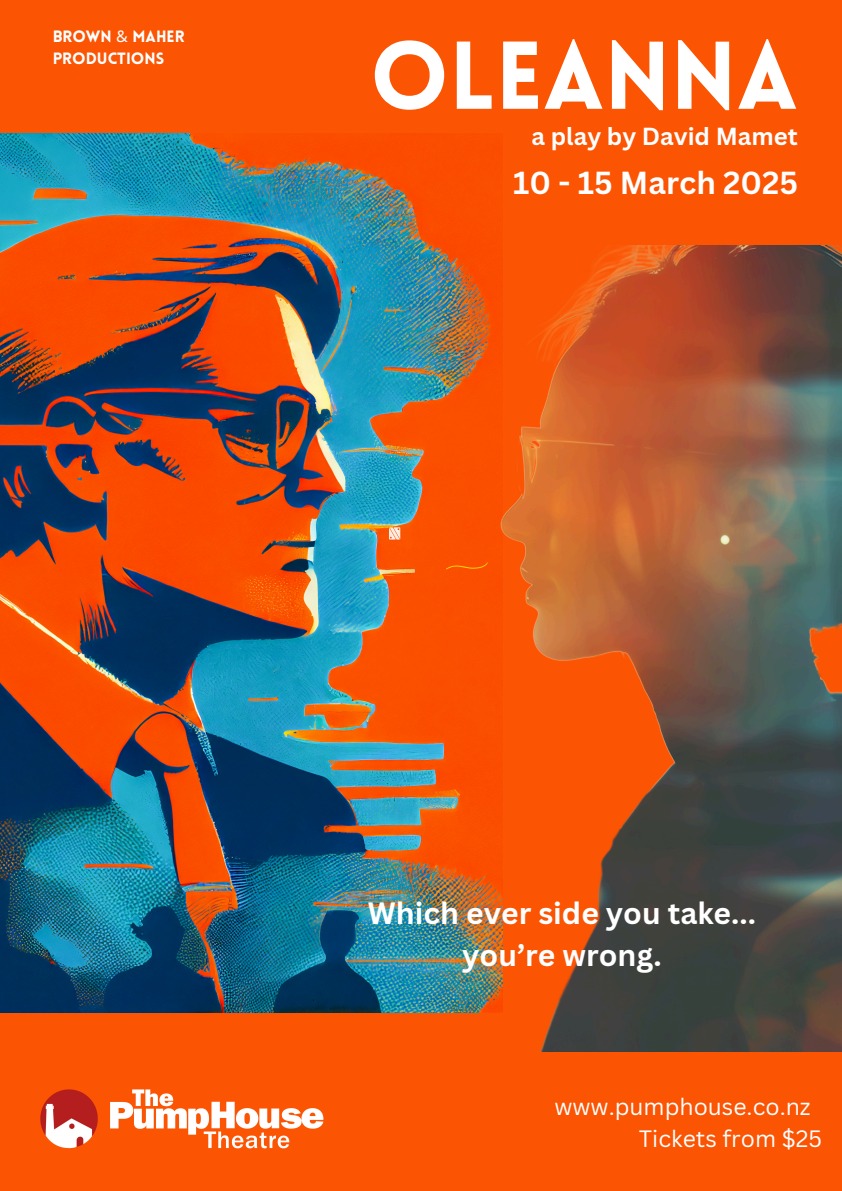
<style>
.page{position:relative;width:842px;height:1191px;background:#fff}
.page>*{position:absolute;margin:0;border:0;box-sizing:border-box;transform-origin:0 0}
.t1{font:900 94px "Lovelo";color:#fff}
.t2{font:700 31px "Canva Sans";color:#fff}
.t3{font:700 30px/41.2px "Canva Sans";color:#fff;text-align:center}
.t4{font:700 24px "Canva Sans";color:#fff}
.t5{font:23px/31.5px "Canva Sans";color:#fff}
.t6{font:900 16px "Lovelo";color:#fff}
.s1{font-family:"Noto Sans";font-weight:400}
</style>
<div class="page">
<div style="left:0;top:0;width:842px;height:1190px;background:#fb5403"></div>
<img style="left:0;top:133px;width:497px;height:112px">
<img style="left:0;top:245px;width:842px;height:806px">
<img style="left:40px;top:1089px;width:284px;height:60px">
<p class="t6" style="left:53px;top:30px;width:133px">BROWN <span class="s1">&amp;</span> MAHER</p>
<p class="t6" style="left:53px;top:52px;width:113px">PRODUCTIONS</p>
<h1 class="t1" style="left:370px;top:38px;width:430px">OLEANNA</h1>
<p class="t4" style="left:532px;top:120px;width:268px">a play by David Mamet</p>
<h3 class="t2" style="left:513px;top:161px;width:286px">10 - 15 March 2025</h3>
<h2 class="t3" style="left:368px;top:892px;width:390px">Which ever side you take... you’re wrong.</h2>
<p class="t5" style="left:639px;top:1090px;width:185px;text-indent:-84px">www.pumphouse.co.nz<br>Tickets from $25</p>
</div>
